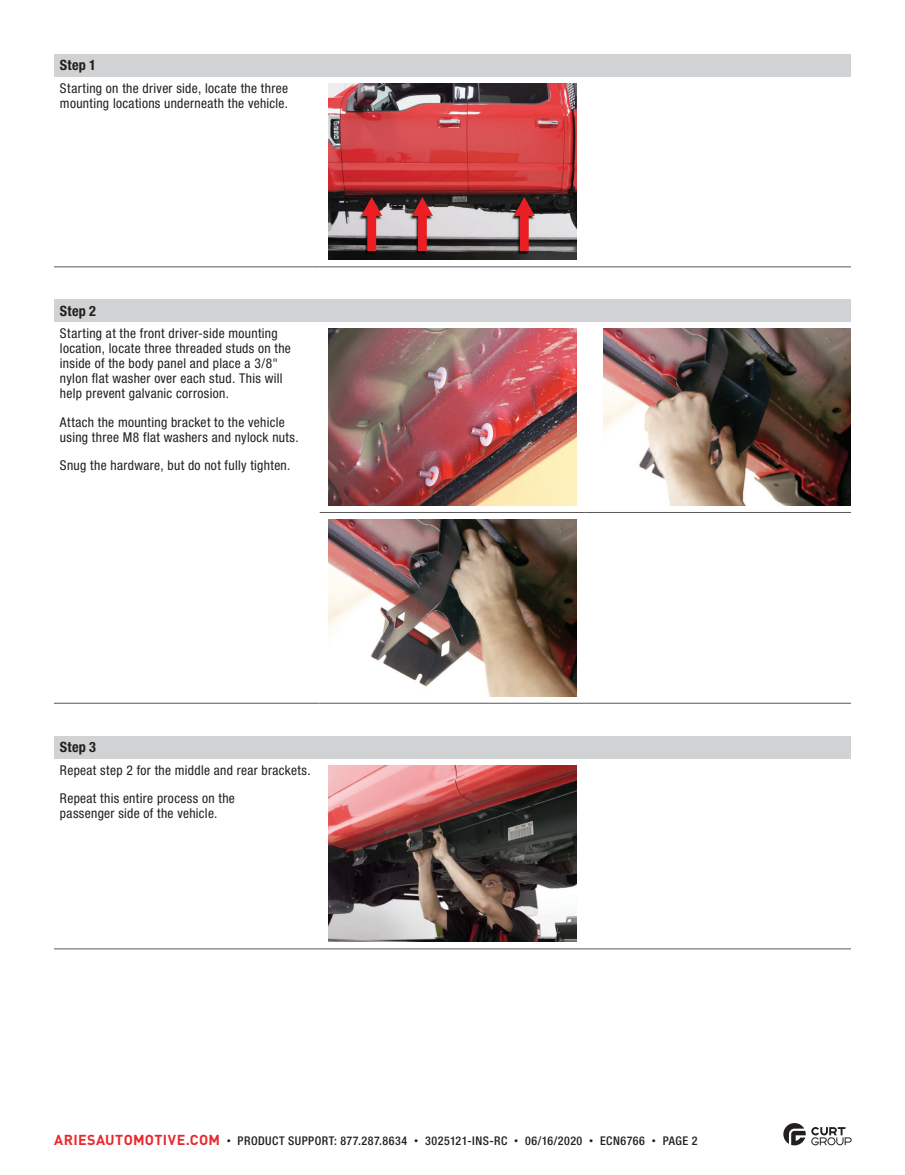
<style>
.page{position:relative;width:905px;height:1175px;background:#fff}
.page>*{position:absolute;margin:0;border:0;box-sizing:border-box;transform-origin:0 0}
.t1{font:700 condensed 14.25px "Helvetica Neue LT Std";letter-spacing:.015em;color:#231f20}
.t2{font:condensed 13.5px/15px "Helvetica Neue LT Std";letter-spacing:.025em;color:#231f20}
.t3{font:500 condensed 12px "Helvetica Neue LT Std";letter-spacing:.04em;color:#231f20}
.s1{font-family:"DINOT";font-weight:700;font-stretch:normal;font-size:14.25px;color:#e9282d}
.s2{font-family:"DINOT";font-weight:400;font-stretch:normal;font-size:9px}
</style>
<div class="page">
<svg style="left:783px;top:1123px;width:68px;height:22px"></svg>
<div style="left:54px;top:54px;width:796px;height:22px;background:#d1d2d4"></div>
<hr style="left:54px;top:266px;width:266px;height:1px;background:#57585a">
<hr style="left:320px;top:266px;width:265px;height:1px;background:#57585a">
<hr style="left:585px;top:266px;width:265px;height:1px;background:#57585a">
<img style="left:329px;top:83px;width:247px;height:177px">
<div style="left:54px;top:300px;width:796px;height:22px;background:#d1d2d4"></div>
<hr style="left:320px;top:512px;width:265px;height:1px;background:#57585a">
<hr style="left:585px;top:512px;width:265px;height:1px;background:#57585a">
<hr style="left:320px;top:703px;width:265px;height:1px;background:#57585a">
<hr style="left:585px;top:703px;width:265px;height:1px;background:#57585a">
<hr style="left:54px;top:703px;width:266px;height:1px;background:#57585a">
<img style="left:329px;top:329px;width:247px;height:176px">
<img style="left:603px;top:329px;width:247px;height:176px">
<img style="left:329px;top:519px;width:247px;height:177px">
<div style="left:54px;top:736px;width:796px;height:22px;background:#d1d2d4"></div>
<hr style="left:54px;top:948px;width:266px;height:1px;background:#57585a">
<hr style="left:320px;top:948px;width:265px;height:1px;background:#57585a">
<hr style="left:585px;top:948px;width:265px;height:1px;background:#57585a">
<img style="left:329px;top:765px;width:247px;height:176px">
<p class="t1" style="left:60px;top:56px;width:38px">Step 1</p>
<p class="t2" style="left:60px;top:80px;width:230px">Starting on the driver side, locate the three mounting locations underneath the vehicle.</p>
<p class="t1" style="left:60px;top:302px;width:38px">Step 2</p>
<p class="t2" style="left:60px;top:326px;width:232px">Starting at the front driver-side mounting location, locate three threaded studs on the inside of the body panel and place a 3/8" nylon flat washer over each stud. This will help prevent galvanic corrosion.</p>
<p class="t2" style="left:60px;top:414px;width:240px">Attach the mounting bracket to the vehicle using three M8 flat washers and nylock nuts.</p>
<p class="t2" style="left:60px;top:458px;width:232px">Snug the hardware, but do not fully tighten.</p>
<p class="t1" style="left:60px;top:738px;width:38px">Step 3</p>
<p class="t2" style="left:60px;top:755px;width:252px;line-height:28.5px">Repeat step 2 for the middle and rear brackets.<br>Repeat this entire process on the</p>
<p class="t2" style="left:60px;top:806px;width:159px">passenger side of the vehicle.</p>
<p class="t3" style="left:54px;top:1133px;width:644px"><span class="s1">ARIESAUTOMOTIVE.COM</span> <span class="s2">•</span> PRODUCT SUPPORT: 877.287.8634 <span class="s2">•</span> 3025121-INS-RC <span class="s2">•</span> 06/16/2020 <span class="s2">•</span> ECN6766 <span class="s2">•</span> PAGE 2</p>
</div>
